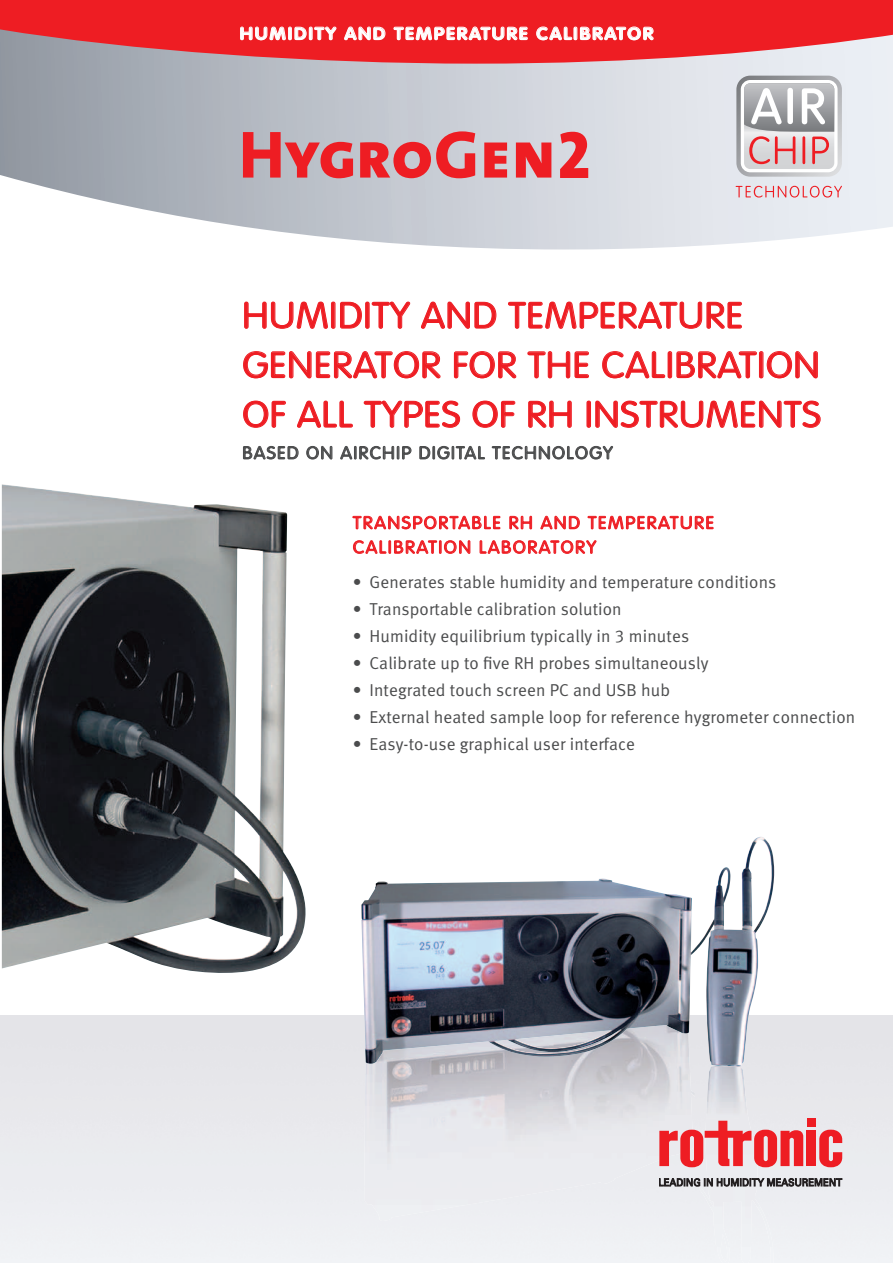
<style>
.page{position:relative;width:893px;height:1263px;background:#fff}
.page>*{position:absolute;margin:0;border:0;box-sizing:border-box;transform-origin:0 0}
.t1{font:300 36.3px/49.5px "VAG Rounded LT";letter-spacing:.02em;color:#ee1d23;scale:1.08 1}
.t2{font:300 17.4px/24.6px "VAG Rounded LT";letter-spacing:.09em;color:#ee1d23;scale:1.08 1}
.t3{font:700 17.4px "VAG Rounded LT";letter-spacing:.1em;color:#fff;scale:1.08 1}
.t4{font:300 17.4px "VAG Rounded LT";letter-spacing:.075em;color:#4b4c4d;scale:1.08 1}
.t5{font:17.25px "Meta Normal LF";letter-spacing:.01em;color:#4b4c4d}
</style>
<div class="page">
<svg style="left:0;top:64px;width:893px;height:185px"></svg>
<svg style="left:0;top:0;width:893px;height:64px;fill:#ee1d23"></svg>
<div style="left:0;top:1015px;width:893px;height:248px;background:#eaecef"></div>
<img style="left:364px;top:1064px;width:189px;height:157px">
<img style="left:553px;top:1064px;width:95px;height:126px">
<img style="left:647px;top:1064px;width:48px;height:101px">
<svg style="left:736px;top:186px;width:106px;height:12px"></svg>
<svg style="left:736px;top:76px;width:106px;height:101px"></svg>
<img style="left:2px;top:484px;width:304px;height:489px">
<img style="left:361px;top:837px;width:397px;height:227px">
<img style="left:699px;top:1066px;width:43px;height:197px">
<img style="left:718px;top:1065px;width:23px;height:2px">
<svg style="left:244px;top:302px;width:84px;height:27px"></svg>
<div style="left:331px;top:302px;width:4px;height:26px;border:1px solid #ee1d23;border-radius:2px"></div>
<svg style="left:340px;top:302px;width:22px;height:26px"></svg>
<div style="left:365px;top:302px;width:4px;height:26px;border:1px solid #ee1d23;border-radius:2px"></div>
<svg style="left:372px;top:302px;width:38px;height:27px"></svg>
<svg style="left:421px;top:302px;width:75px;height:27px"></svg>
<svg style="left:508px;top:302px;width:234px;height:27px"></svg>
<svg style="left:243px;top:351px;width:197px;height:27px"></svg>
<svg style="left:454px;top:351px;width:62px;height:27px"></svg>
<svg style="left:528px;top:351px;width:61px;height:27px"></svg>
<svg style="left:602px;top:351px;width:63px;height:27px"></svg>
<div style="left:668px;top:351px;width:4px;height:27px;border:1px solid #ee1d23;border-radius:2px"></div>
<svg style="left:677px;top:351px;width:80px;height:27px"></svg>
<div style="left:759px;top:351px;width:4px;height:27px;border:1px solid #ee1d23;border-radius:2px"></div>
<svg style="left:767px;top:351px;width:51px;height:27px"></svg>
<svg style="left:243px;top:401px;width:43px;height:27px"></svg>
<svg style="left:297px;top:401px;width:56px;height:27px"></svg>
<svg style="left:364px;top:401px;width:96px;height:27px"></svg>
<svg style="left:473px;top:401px;width:42px;height:27px"></svg>
<svg style="left:528px;top:401px;width:44px;height:27px"></svg>
<div style="left:587px;top:401px;width:4px;height:26px;border:1px solid #ee1d23;border-radius:2px"></div>
<svg style="left:595px;top:401px;width:225px;height:27px"></svg>
<svg style="left:243px;top:445px;width:56px;height:15px"></svg>
<svg style="left:306px;top:446px;width:26px;height:14px"></svg>
<svg style="left:340px;top:445px;width:72px;height:15px"></svg>
<svg style="left:419px;top:445px;width:66px;height:15px"></svg>
<svg style="left:492px;top:446px;width:121px;height:14px"></svg>
<svg style="left:353px;top:516px;width:147px;height:13px"></svg>
<svg style="left:510px;top:516px;width:22px;height:13px"></svg>
<svg style="left:541px;top:516px;width:39px;height:13px"></svg>
<svg style="left:588px;top:515px;width:125px;height:15px"></svg>
<svg style="left:353px;top:540px;width:117px;height:14px"></svg>
<svg style="left:480px;top:540px;width:116px;height:14px"></svg>
<div style="left:807px;top:1131px;width:9px;height:35px;background:#ee1d23"></div>
<svg style="left:819px;top:1130px;width:23px;height:37px"></svg>
<div style="left:807px;top:1118px;width:9px;height:8px;background:#ee1d23"></div>
<svg style="left:659px;top:1121px;width:144px;height:46px"></svg>
<svg style="left:659px;top:1178px;width:183px;height:8px"></svg>
<svg style="left:243px;top:131px;width:308px;height:47px"></svg>
<svg style="left:560px;top:132px;width:28px;height:46px"></svg>
<svg style="left:240px;top:26px;width:97px;height:15px"></svg>
<svg style="left:344px;top:26px;width:42px;height:14px"></svg>
<svg style="left:393px;top:26px;width:135px;height:15px"></svg>
<svg style="left:536px;top:26px;width:118px;height:15px"></svg>
<p class="t3" style="left:240px;top:23px;width:384px">HUMIDITY AND TEMPERATURE CALIBRATOR</p>
<h1 class="t1" style="left:242px;top:292px;width:537px">HUMIDITY AND TEMPERATURE<br>GENERATOR FOR THE CALIBRATION<br>OF ALL TYPES OF RH INSTRUMENTS</h1>
<p class="t4" style="left:242px;top:443px;width:344px">BASED ON AIRCHIP DIGITAL TECHNOLOGY</p>
<p class="t2" style="left:353px;top:511px;width:336px">TRANSPORTABLE RH AND TEMPERATURE<br>CALIBRATION LABORATORY</p>
<p class="t5" style="left:353px;top:571px;width:425px">• Generates stable humidity and temperature conditions</p>
<p class="t5" style="left:353px;top:598px;width:270px">• Transportable calibration solution</p>
<p class="t5" style="left:353px;top:625px;width:338px">• Humidity equilibrium typically in 3 minutes</p>
<p class="t5" style="left:353px;top:652px;width:357px">• Calibrate up to five RH probes simultaneously</p>
<p class="t5" style="left:353px;top:679px;width:319px">• Integrated touch screen PC and USB hub</p>
<p class="t5" style="left:353px;top:706px;width:504px">• External heated sample loop for reference hygrometer connection</p>
<p class="t5" style="left:353px;top:733px;width:284px">• Easy-to-use graphical user interface</p>
</div>
